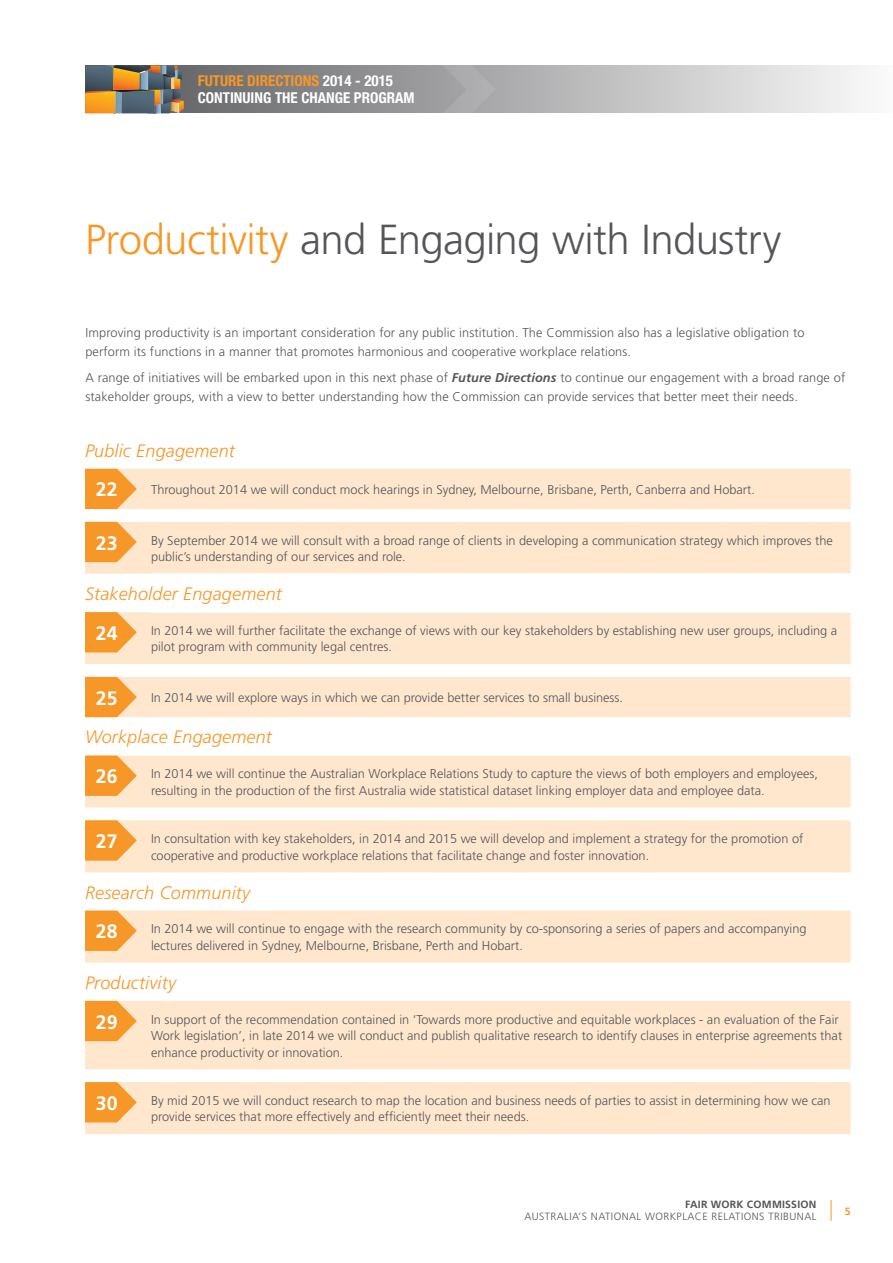
<style>
.page{position:relative;width:893px;height:1263px;background:#fff}
.page>*{position:absolute;margin:0;border:0;box-sizing:border-box;transform-origin:0 0}
.t1{font:300 42px "Frutiger";letter-spacing:-.015em;color:#555659}
.t2{font:700 19.5px "Frutiger";color:#fff}
.t3{font:italic 300 18px "Frutiger";letter-spacing:.01em;color:#f79727}
.t4{font:700 condensed 15px/17.5px "Helvetica Neue";color:#fff}
.t5{font:300 12.75px/16.5px "Frutiger";color:#555659}
.t6{font:300 10.5px "Frutiger";letter-spacing:.045em;color:#555659}
.t7{font:700 10.5px "Frutiger";letter-spacing:.02em;color:#555659}
.t8{font:700 10.5px "Frutiger";color:#f79727}
.s1{color:#f79727}
.s2{font-weight:700;font-style:italic}
</style>
<div class="page">
<svg style="left:184px;top:65px;width:677px;height:48px;background:#b0b0b2"></svg>
<svg style="left:85px;top:65px;width:99px;height:48px;background:#897759"></svg>
<svg style="left:410px;top:65px;width:86px;height:48px;background:#a3a3a5"></svg>
<svg style="left:85px;top:469px;width:766px;height:665px;fill:#fee7cd"></svg>
<svg style="left:85px;top:574px;width:766px;height:181px;fill:#fee7cd"></svg>
<div style="left:85px;top:664px;width:766px;height:13px;background:#fff"></div>
<hr style="left:151px;top:573px;width:700px;height:2px;background:#fff">
<hr style="left:151px;top:611px;width:700px;height:2px;background:#fff">
<svg style="left:85px;top:469px;width:52px;height:40px;background:#f8a646"></svg>
<svg style="left:85px;top:522px;width:52px;height:40px;background:#f8a646"></svg>
<svg style="left:85px;top:612px;width:52px;height:40px;background:#f8a647"></svg>
<svg style="left:85px;top:677px;width:52px;height:40px;background:#f8a646"></svg>
<svg style="left:85px;top:755px;width:52px;height:41px;background:#f8a749"></svg>
<svg style="left:85px;top:820px;width:52px;height:41px;background:#f8a749"></svg>
<svg style="left:85px;top:910px;width:52px;height:41px;background:#f8a749"></svg>
<svg style="left:85px;top:1001px;width:52px;height:40px;background:#f8a646"></svg>
<svg style="left:85px;top:1082px;width:52px;height:40px;background:#f8a647"></svg>
<svg style="left:831px;top:1200px;width:1px;height:21px"></svg>
<p class="t4" style="left:198px;top:71px;width:197px"><span class="s1">FUTURE DIRECTIONS</span> 2014 - 2015<br>CONTINUIN</p>
<p class="t4" style="left:263px;top:89px;width:153px">G THE CHANGE PROGRAM</p>
<h1 class="t1" style="left:85px;top:216px;width:698px"><span class="s1">Productivity</span> and Engaging with I ndustry</h1>
<p class="t5" style="left:85px;top:324px;width:720px;line-height:18.8px">Improving productivity is an important consideration for any public institution. The Commission also has a legislative obligation to perform its functions in a manner that promotes harmonious and cooperative workplace relations.</p>
<p class="t5" style="left:85px;top:368px;width:761px;line-height:18.8px">A range of initiatives will be embarked upon in this next phase of <span class="s2">Future Directions</span> to continue our engagement with a broad range of stakeholder groups, with a view to better understanding how the Commission can provide services that better meet their needs.</p>
<h3 class="t3" style="left:85px;top:440px;width:151px">Public Engagement</h3>
<h2 class="t2" style="left:96px;top:478px;width:23px">22</h2>
<p class="t5" style="left:151px;top:481px;width:605px">Throughout 2014 we will conduct mock hearings in Sydney, Melbourne, Brisbane, Perth, Canberra and Hobart.</p>
<h2 class="t2" style="left:96px;top:531px;width:23px">23</h2>
<p class="t5" style="left:151px;top:532px;width:683px">By September 2014 we will consult with a broad range of clients in developing a communication strategy which improves the public’s understanding of our services and role.</p>
<h3 class="t3" style="left:85px;top:583px;width:198px">Stakeholder Engagement</h3>
<h2 class="t2" style="left:96px;top:622px;width:23px">24</h2>
<p class="t5" style="left:151px;top:622px;width:688px">In 2014 we will further facilitate the exchange of views with our key stakeholders by establishing new user groups, including a pilot program with community legal centres.</p>
<h2 class="t2" style="left:96px;top:686px;width:23px">25</h2>
<p class="t5" style="left:151px;top:689px;width:474px">In 2014 we will explore ways in which we can provide better services to small business.</p>
<h3 class="t3" style="left:85px;top:727px;width:188px">Workplace Engagement</h3>
<h2 class="t2" style="left:96px;top:765px;width:23px">26</h2>
<p class="t5" style="left:151px;top:765px;width:668px">In 2014 we will continue the Australian Workplace Relations Study to capture the views of both employers and employees, resulting in the production of the first Australia wide statistical dataset linking employer data and employee data.</p>
<h2 class="t2" style="left:96px;top:830px;width:23px">27</h2>
<p class="t5" style="left:151px;top:830px;width:654px">In consultation with key stakeholders, in 2014 and 2015 we will develop and implement a strategy for the promotion of cooperative and productive workplace relations that facilitate change and foster innovation.</p>
<h3 class="t3" style="left:85px;top:882px;width:167px">Research Community</h3>
<h2 class="t2" style="left:96px;top:920px;width:23px">28</h2>
<p class="t5" style="left:151px;top:921px;width:657px">In 2014 we will continue to engage with the research community by co-sponsoring a series of papers and accompanying lectures delivered in Sydney, Melbourne, Brisbane, Perth and Hobart.</p>
<h3 class="t3" style="left:85px;top:972px;width:92px">Productivity</h3>
<h2 class="t2" style="left:96px;top:1010px;width:23px">29</h2>
<p class="t5" style="left:151px;top:1011px;width:693px">In support of the recommendation contained in ‘Towards more productive and equitable workplaces - an evaluation of the Fair<br>Work legislation’, in late 2014 we will conduct and publish qualitative research to identify clauses in enterprise agreements that enhance productivity or innovation.</p>
<h2 class="t2" style="left:96px;top:1092px;width:23px">30</h2>
<p class="t5" style="left:151px;top:1092px;width:681px">By mid 2015 we will conduct research to map the location and business needs of parties to assist in determining how we can provide services that more effectively and efficiently meet their needs.</p>
<p class="t7" style="left:685px;top:1198px;width:133px">FAIR WORK COMMISSION</p>
<p class="t6" style="left:524px;top:1210px;width:294px">Australia’s national workplace relations tribunal</p>
<p class="t8" style="left:845px;top:1205px;width:7px">5</p>
</div>
